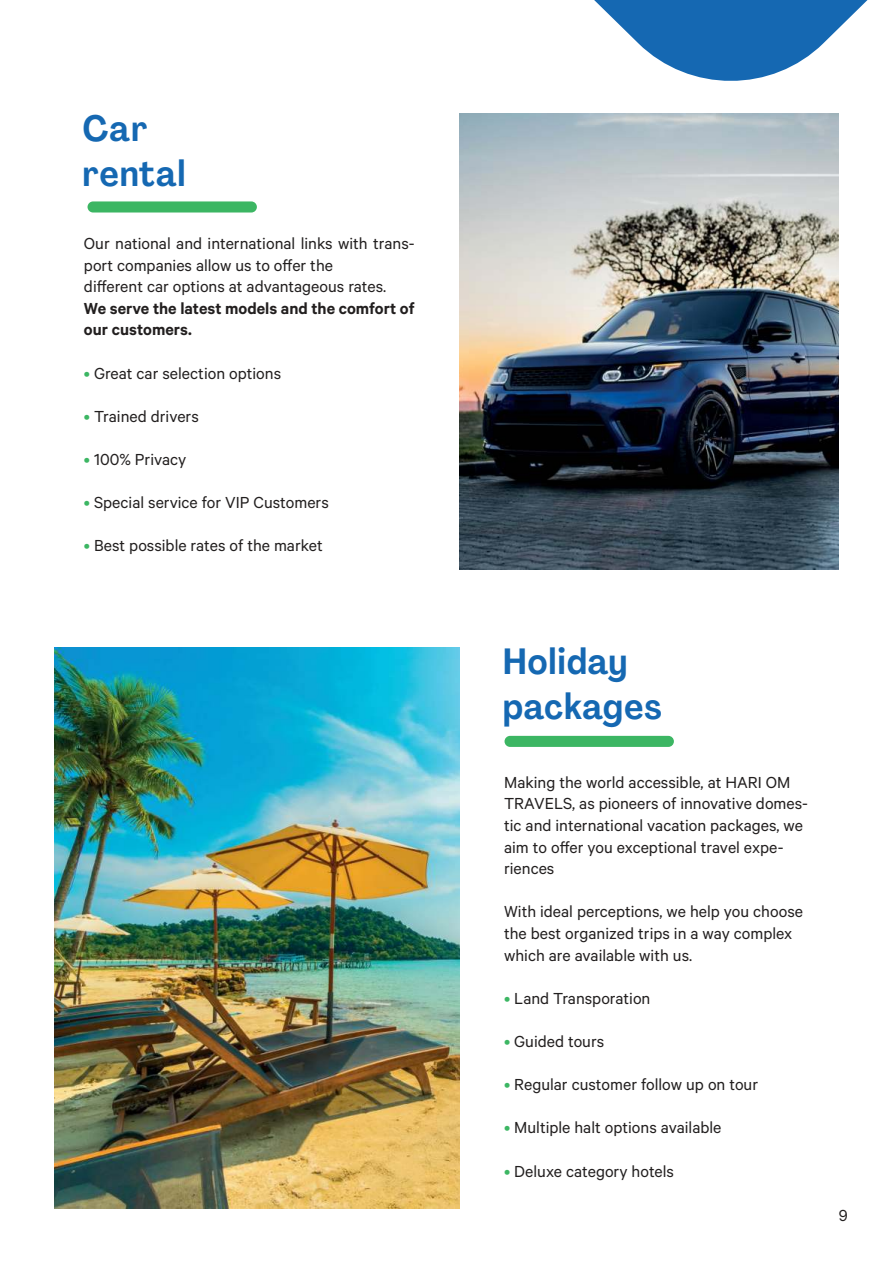
<style>
.page{position:relative;width:893px;height:1263px;background:#fff}
.page>*{position:absolute;margin:0;border:0;box-sizing:border-box;transform-origin:0 0}
.t1{font:700 36px/45px "Agrandir Text";color:#1568b2}
.t2{font:18px/21.6px "Calibre";color:#221f1f}
.t3{font:600 18px/21.6px "Calibre";color:#221f1f}
.s1{color:#3cb663}
</style>
<div class="page">
<div style="left:88px;top:201px;width:169px;height:11px;background:#3cb663;border-radius:6px"></div>
<div style="left:504px;top:736px;width:170px;height:11px;background:#3cb663;border-radius:6px"></div>
<img style="left:54px;top:647px;width:405px;height:562px">
<img style="left:459px;top:114px;width:380px;height:456px">
<svg style="left:594px;top:0;width:274px;height:81px"></svg>
<h1 class="t1" style="left:82px;top:109px;width:105px">Car rental</h1>
<p class="t2" style="left:84px;top:234px;width:332px">Our national and international links with trans&shy;port companies allow us to offer the<br>different car options at advantageous rates.</p>
<p class="t3" style="left:84px;top:298px;width:332px">We serve the latest models and the comfort of our customers.</p>
<p class="t2" style="left:84px;top:363px;width:199px"><span class="s1">•</span> Great car selection options</p>
<p class="t2" style="left:84px;top:407px;width:116px"><span class="s1">•</span> Trained drivers</p>
<p class="t2" style="left:84px;top:450px;width:104px"><span class="s1">•</span> 100% Privacy</p>
<p class="t2" style="left:84px;top:493px;width:246px"><span class="s1">•</span> Special service for VIP Customers</p>
<p class="t2" style="left:84px;top:536px;width:240px"><span class="s1">•</span> Best possible rates of the market</p>
<h1 class="t1" style="left:502px;top:642px;width:162px">Holiday packages</h1>
<p class="t2" style="left:504px;top:773px;width:305px">Making the world accessible, at HARI OM TRAVELS, as pioneers of innovative domes&shy;tic and international vacation packages, we aim to offer you exceptional travel expe&shy;riences</p>
<p class="t2" style="left:504px;top:902px;width:300px">With ideal perceptions, we help you choose the best organized trips in a way complex which are available with us.</p>
<p class="t2" style="left:504px;top:989px;width:148px"><span class="s1">•</span> Land Transporation</p>
<p class="t2" style="left:504px;top:1032px;width:102px"><span class="s1">•</span> Guided tours</p>
<p class="t2" style="left:504px;top:1075px;width:256px"><span class="s1">•</span> Regular customer follow up on tour</p>
<p class="t2" style="left:504px;top:1118px;width:219px"><span class="s1">•</span> Multiple halt options available</p>
<p class="t2" style="left:504px;top:1161px;width:171px"><span class="s1">•</span> Deluxe category hotels</p>
<p class="t2" style="left:839px;top:1205px;width:10px">9</p>
</div>
